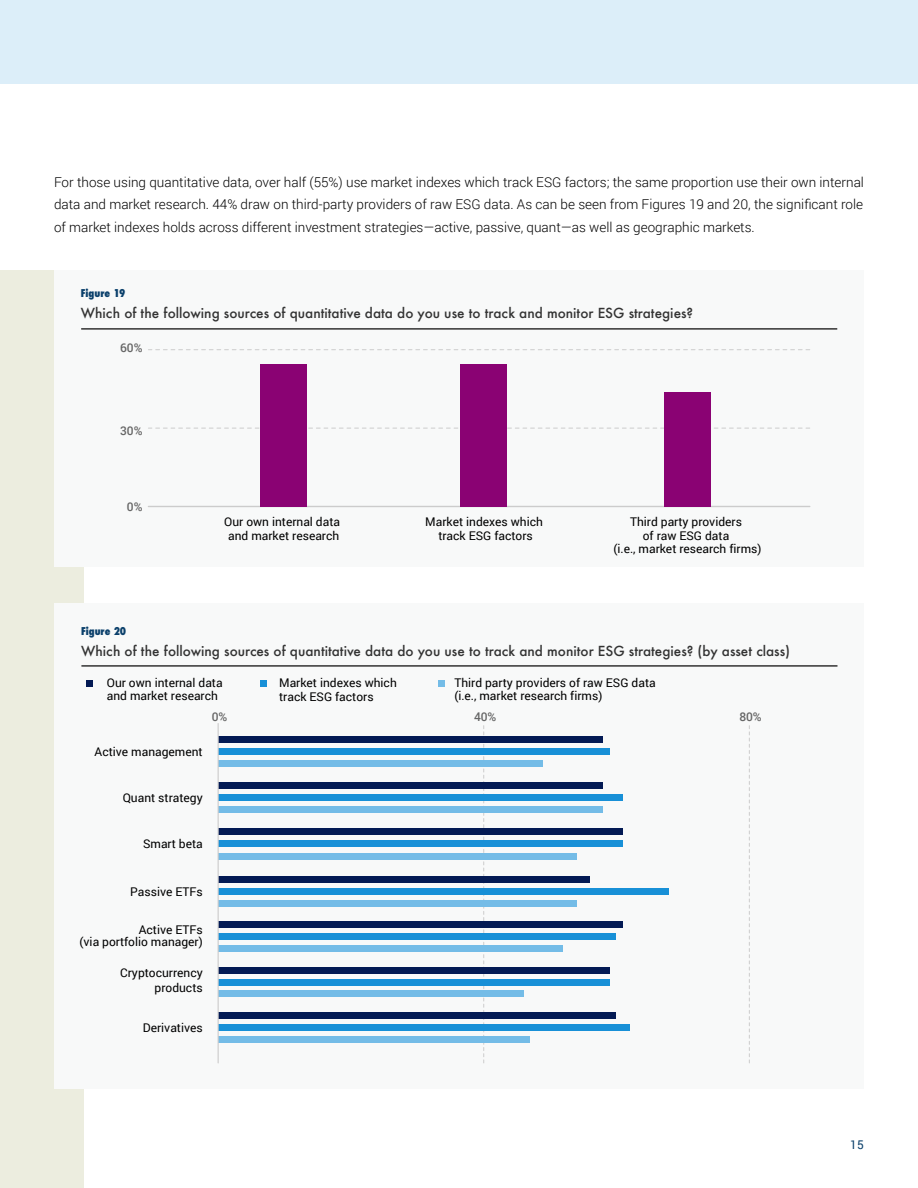
<style>
.page{position:relative;width:918px;height:1188px;background:#fff}
.page>*{position:absolute;margin:0;border:0;box-sizing:border-box;transform-origin:0 0}
.t1{font:300 13.5px/22.5px "Roboto";color:#000;text-align:justify}
.t2{font:500 13.5px "Futura";color:#333}
.t3{font:12px/14.4px "Roboto";color:#000;text-align:center}
.t4{font:500 12px "Roboto";color:#666}
.t5{font:12px "Roboto";color:#0b406b}
.t6{font:800 condensed 10.5px "Futura";color:#0b406b}
</style>
<div class="page">
<div style="left:0;top:0;width:918px;height:84px;background:#dceef9"></div>
<div style="left:0;top:270px;width:84px;height:918px;background:#eceddf"></div>
<div style="left:54px;top:270px;width:810px;height:297px;background:#f8f9f9"></div>
<svg style="left:148px;top:349px;width:662px;height:1px"></svg>
<svg style="left:148px;top:428px;width:662px;height:1px"></svg>
<hr style="left:148px;top:506px;width:662px;height:1px;background:#ccc">
<hr style="left:81px;top:328px;width:756px;height:2px;background:#333">
<div style="left:260px;top:364px;width:47px;height:142px;background:#8a0273"></div>
<div style="left:460px;top:364px;width:47px;height:142px;background:#8a0273"></div>
<div style="left:664px;top:392px;width:47px;height:114px;background:#8a0273"></div>
<div style="left:54px;top:603px;width:810px;height:486px;background:#f8f9f9"></div>
<svg style="left:749px;top:725px;width:1px;height:338px"></svg>
<svg style="left:483px;top:725px;width:1px;height:338px"></svg>
<div style="left:218px;top:761px;width:325px;height:6px;background:#74bce7"></div>
<div style="left:218px;top:748px;width:391px;height:7px;background:#1890d7"></div>
<div style="left:218px;top:736px;width:385px;height:7px;background:#031a54"></div>
<div style="left:218px;top:807px;width:385px;height:6px;background:#74bce7"></div>
<div style="left:218px;top:795px;width:405px;height:6px;background:#1890d7"></div>
<div style="left:218px;top:782px;width:385px;height:7px;background:#031a54"></div>
<div style="left:218px;top:853px;width:358px;height:6px;background:#74bce7"></div>
<div style="left:218px;top:841px;width:405px;height:6px;background:#1890d7"></div>
<div style="left:218px;top:829px;width:405px;height:6px;background:#031a54"></div>
<div style="left:218px;top:901px;width:358px;height:6px;background:#74bce7"></div>
<div style="left:218px;top:889px;width:451px;height:6px;background:#1890d7"></div>
<div style="left:218px;top:876px;width:371px;height:7px;background:#031a54"></div>
<div style="left:218px;top:945px;width:345px;height:7px;background:#74bce7"></div>
<div style="left:218px;top:933px;width:398px;height:7px;background:#1890d7"></div>
<div style="left:218px;top:921px;width:405px;height:6px;background:#031a54"></div>
<div style="left:218px;top:990px;width:305px;height:6px;background:#74bce7"></div>
<div style="left:218px;top:979px;width:391px;height:7px;background:#1890d7"></div>
<div style="left:218px;top:967px;width:391px;height:7px;background:#031a54"></div>
<div style="left:218px;top:1036px;width:312px;height:7px;background:#74bce7"></div>
<div style="left:218px;top:1024px;width:411px;height:6px;background:#1890d7"></div>
<div style="left:218px;top:1012px;width:398px;height:6px;background:#031a54"></div>
<hr style="left:81px;top:665px;width:756px;height:2px;background:#333">
<div style="left:86px;top:680px;width:7px;height:6px;background:#031a54"></div>
<div style="left:260px;top:680px;width:7px;height:6px;background:#1890d7"></div>
<div style="left:438px;top:680px;width:7px;height:6px;background:#74bce7"></div>
<hr style="left:218px;top:724px;width:1px;height:339px;background:#ccc">
<p class="t1" style="left:54px;top:170px;width:812px">For those using quantitative data, over half (55%) use market indexes which track ESG factors; the same proportion use their own internal data and market research. 44% draw on third-party providers of raw ESG data. As can be seen from Figures 19 and 20, the significant role of market indexes holds across different investment strategies—active, passive, quant—as well as geographic markets.</p>
<p class="t6" style="left:81px;top:286px;width:46px">Figure 19</p>
<p class="t2" style="left:81px;top:304px;width:614px">Which of the following sources of quantitative data do you use to track and monitor ESG strategies?</p>
<p class="t4" style="left:120px;top:340px;width:24px">60%</p>
<p class="t4" style="left:120px;top:422px;width:24px">30%</p>
<p class="t4" style="left:127px;top:498px;width:17px">0%</p>
<p class="t3" style="left:224px;top:514px;width:117px">Our own internal data and market research</p>
<p class="t3" style="left:425px;top:514px;width:119px">Market indexes which track ESG factors</p>
<p class="t3" style="left:630px;top:514px;width:113px">Third party providers of raw ESG data</p>
<p class="t3" style="left:614px;top:541px;width:150px">(i.e., market research firms)</p>
<p class="t6" style="left:81px;top:624px;width:47px">Figure 20</p>
<p class="t2" style="left:81px;top:642px;width:711px">Which of the following sources of quantitative data do you use to track and monitor ESG strategies? (by asset class)</p>
<p class="t3" style="left:107px;top:676px;width:117px;line-height:12.8px;text-align:left">Our own internal data and market research</p>
<p class="t3" style="left:279px;top:675px;width:119px;text-align:left">Market indexes which track ESG factors</p>
<p class="t3" style="left:454px;top:676px;width:203px;line-height:12.8px;text-align:left">Third party providers of raw ESG data (i.e., market research firms)</p>
<p class="t4" style="left:212px;top:708px;width:17px">0%</p>
<p class="t4" style="left:474px;top:708px;width:24px">40%</p>
<p class="t4" style="left:739px;top:708px;width:24px">80%</p>
<p class="t3" style="left:95px;top:744px;width:110px">Active management</p>
<p class="t3" style="left:123px;top:790px;width:82px">Quant strategy</p>
<p class="t3" style="left:143px;top:836px;width:61px">Smart beta</p>
<p class="t3" style="left:130px;top:884px;width:74px">Passive ETFs</p>
<p class="t3" style="left:80px;top:923px;width:125px;line-height:12.8px;text-align:right">Active ETFs<br>(via portfolio manager)</p>
<p class="t3" style="left:120px;top:966px;width:84px;text-align:right">Cryptocurrency products</p>
<p class="t3" style="left:143px;top:1020px;width:61px">Derivatives</p>
<p class="t5" style="left:850px;top:1137px;width:15px">15</p>
</div>
